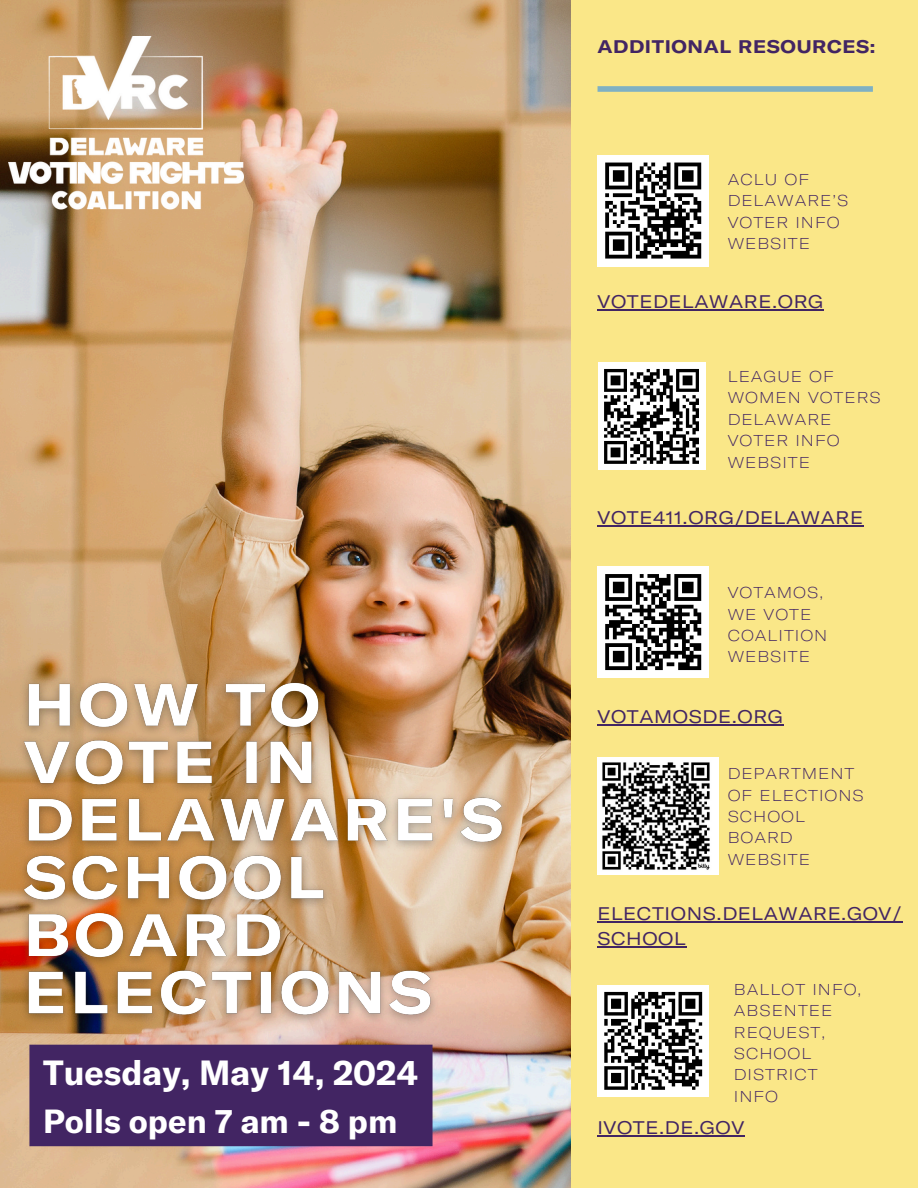
<style>
.page{position:relative;width:918px;height:1188px;background:#fff}
.page>*{position:absolute;margin:0;border:0;box-sizing:border-box;transform-origin:0 0}
.t1{font:700 34.5px "GT America";color:#fff}
.t2{font:700 33px "GT America";color:#fff}
.t3{font:expanded 18px/24.8px "GT America";letter-spacing:.035em;color:#422563}
.t4{font:700 expanded 18px "GT America";letter-spacing:.035em;color:#422563}
.t5{font:100 expanded 15.45px/21.3px "GT America";letter-spacing:.06em;color:#422563}
</style>
<div class="page">
<img style="left:0;top:0;width:572px;height:1188px">
<div style="left:572px;top:0;width:346px;height:1188px;background:#fae788"></div>
<div style="left:598px;top:155px;width:111px;height:111px;background:#fff"></div>
<svg style="left:605px;top:163px;width:96px;height:92px"></svg>
<svg style="left:605px;top:255px;width:27px;height:4px"></svg>
<svg style="left:636px;top:255px;width:11px;height:4px"></svg>
<svg style="left:651px;top:255px;width:12px;height:4px"></svg>
<svg style="left:671px;top:255px;width:30px;height:4px"></svg>
<div style="left:598px;top:362px;width:108px;height:108px;background:#fff"></div>
<svg style="left:604px;top:369px;width:95px;height:95px"></svg>
<div style="left:598px;top:985px;width:111px;height:112px;background:#fff"></div>
<svg style="left:604px;top:991px;width:99px;height:99px"></svg>
<div style="left:598px;top:566px;width:111px;height:112px;background:#fff"></div>
<svg style="left:605px;top:574px;width:96px;height:96px"></svg>
<hr style="left:678px;top:666px;width:23px;height:4px;background:#000">
<div style="left:598px;top:86px;width:275px;height:6px;background:#7fb1c3"></div>
<img style="left:8px;top:37px;width:235px;height:172px">
<img style="left:597px;top:757px;width:122px;height:117px">
<img style="left:8px;top:669px;width:509px;height:363px">
<hr style="left:598px;top:309px;width:226px;height:1px;background:#422563">
<hr style="left:598px;top:525px;width:266px;height:1px;background:#422563">
<hr style="left:597px;top:921px;width:295px;height:1px;background:#422563">
<hr style="left:597px;top:946px;width:89px;height:1px;background:#422563">
<hr style="left:597px;top:1136px;width:148px;height:1px;background:#422563">
<hr style="left:598px;top:724px;width:186px;height:1px;background:#422563">
<div style="left:29px;top:1045px;width:404px;height:101px;background:#422563"></div>
<h4 class="t1" style="left:43px;top:1051px;width:377px">Tuesday, May 14, 2024</h4>
<h4 class="t2" style="left:43px;top:1099px;width:356px">Polls open 7 am - 8 pm</h4>
<p class="t4" style="left:598px;top:35px;width:279px">ADDITIONAL RESOURCES:</p>
<p class="t5" style="left:728px;top:168px;width:83px">ACLU OF</p>
<p class="t5" style="left:728px;top:189px;width:122px">DELAWARE’S</p>
<p class="t5" style="left:728px;top:211px;width:113px">VOTER INFO</p>
<p class="t5" style="left:728px;top:232px;width:84px">WEBSITE</p>
<h3 class="t3" style="left:598px;top:288px;width:227px">VOTEDELAWARE.ORG</h3>
<h4 class="t5" style="left:728px;top:365px;width:108px">LEAGUE OF</h4>
<p class="t5" style="left:728px;top:387px;width:154px">WOMEN VOTERS</p>
<p class="t5" style="left:728px;top:408px;width:105px">DELAWARE</p>
<p class="t5" style="left:728px;top:429px;width:113px">VOTER INFO</p>
<p class="t5" style="left:728px;top:451px;width:84px">WEBSITE</p>
<p class="t3" style="left:598px;top:504px;width:267px">VOTE411.ORG/DELAWARE</p>
<p class="t5" style="left:728px;top:581px;width:97px">VOTAMOS,</p>
<p class="t5" style="left:728px;top:603px;width:101px">WE VOTE<br>COALITION<br>WEBSITE</p>
<p class="t3" style="left:598px;top:704px;width:187px">VOTAMOSDE.ORG</p>
<p class="t5" style="left:728px;top:762px;width:128px">DEPARTMENT</p>
<h4 class="t5" style="left:728px;top:784px;width:138px">OF ELECTIONS</h4>
<p class="t5" style="left:728px;top:805px;width:84px">SCHOOL<br>BOARD<br>WEBSITE</p>
<p class="t3" style="left:597px;top:900px;width:306px">ELECTIONS.DELAWARE.GOV/<br>SCHOOL</p>
<p class="t5" style="left:734px;top:978px;width:129px">BALLOT INFO,<br>ABSENTEE<br>REQUEST,</p>
<h4 class="t5" style="left:734px;top:1042px;width:85px">SCHOOL<br>DISTRICT<br>INFO</h4>
<p class="t3" style="left:597px;top:1115px;width:148px">IVOTE.DE.GOV</p>
</div>
